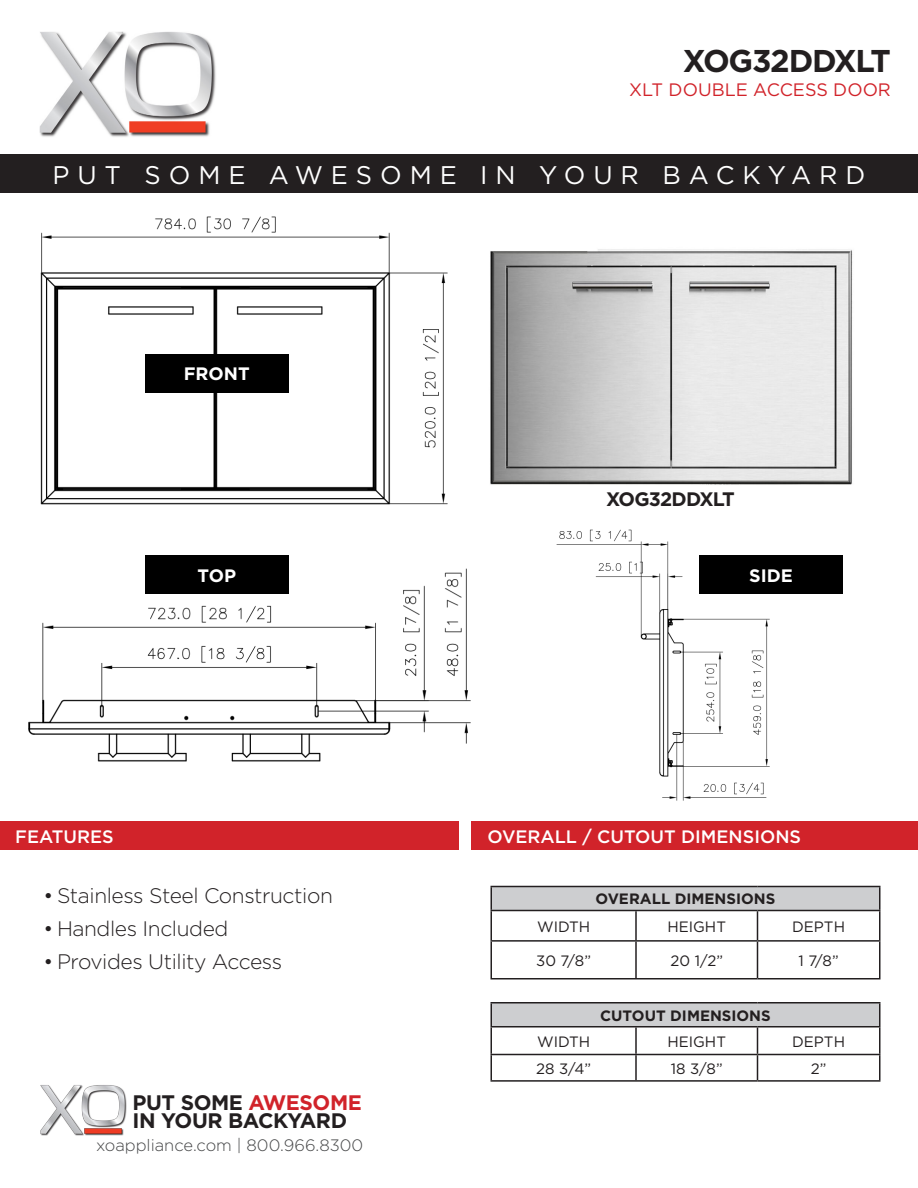
<style>
.page{position:relative;width:918px;height:1188px;background:#fff}
.page>*{position:absolute;margin:0;border:0;box-sizing:border-box;transform-origin:0 0}
.t1{font:700 31.5px "Gotham";letter-spacing:-.04em;color:#231f20}
.t2{font:25.5px "Gotham";letter-spacing:.31em;color:#fff}
.t3{font:300 21px "Gotham";letter-spacing:-.02em;color:#231f20}
.t4{font:700 21px "Gotham";letter-spacing:-.02em;color:#231f20}
.t5{font:700 19.5px "Gotham";letter-spacing:-.04em;color:#231f20}
.t6{font:500 18px "Gotham";color:#fff}
.t7{font:18px "Gotham";color:#d1232a}
.t8{font:700 18px "Gotham";color:#fff}
.t9{font:300 16.5px "Gotham";color:#454647}
.t10{font:15px "Gotham";color:#231f20}
.t11{font:700 15px "Gotham";color:#231f20}
.s1{color:#d1232a}
</style>
<div class="page">
<img style="left:40px;top:216px;width:408px;height:289px">
<img style="left:39px;top:32px;width:177px;height:105px">
<div style="left:0;top:821px;width:459px;height:29px;background:#d1232a"></div>
<div style="left:471px;top:821px;width:447px;height:29px;background:#d1232a"></div>
<div style="left:491px;top:886px;width:389px;height:24px;background:#cdced0"></div>
<hr style="left:490px;top:886px;width:146px;height:1px;background:#231f20">
<hr style="left:490px;top:887px;width:2px;height:23px;background:#231f20">
<hr style="left:636px;top:886px;width:122px;height:1px;background:#231f20">
<hr style="left:758px;top:886px;width:122px;height:1px;background:#231f20">
<hr style="left:490px;top:910px;width:146px;height:1px;background:#231f20">
<hr style="left:490px;top:911px;width:2px;height:29px;background:#231f20">
<hr style="left:636px;top:910px;width:122px;height:1px;background:#231f20">
<hr style="left:635px;top:911px;width:2px;height:29px;background:#231f20">
<hr style="left:758px;top:910px;width:122px;height:1px;background:#231f20">
<svg style="left:757px;top:911px;width:1px;height:29px"></svg>
<svg style="left:879px;top:887px;width:1px;height:53px"></svg>
<hr style="left:490px;top:940px;width:146px;height:2px;background:#231f20">
<hr style="left:490px;top:942px;width:2px;height:36px;background:#231f20">
<hr style="left:636px;top:940px;width:122px;height:2px;background:#231f20">
<hr style="left:635px;top:942px;width:2px;height:36px;background:#231f20">
<hr style="left:758px;top:940px;width:122px;height:2px;background:#231f20">
<hr style="left:757px;top:942px;width:1px;height:36px;background:#231f20">
<hr style="left:879px;top:942px;width:1px;height:36px;background:#231f20">
<hr style="left:490px;top:978px;width:146px;height:2px;background:#231f20">
<hr style="left:636px;top:978px;width:122px;height:2px;background:#231f20">
<hr style="left:758px;top:978px;width:122px;height:2px;background:#231f20">
<div style="left:491px;top:1003px;width:389px;height:24px;background:#cdced0"></div>
<hr style="left:490px;top:1002px;width:146px;height:2px;background:#231f20">
<hr style="left:490px;top:1003px;width:2px;height:23px;background:#231f20">
<hr style="left:636px;top:1002px;width:122px;height:2px;background:#231f20">
<hr style="left:758px;top:1002px;width:122px;height:2px;background:#231f20">
<hr style="left:490px;top:1026px;width:146px;height:1px;background:#231f20">
<hr style="left:490px;top:1028px;width:2px;height:26px;background:#231f20">
<hr style="left:636px;top:1026px;width:122px;height:1px;background:#231f20">
<hr style="left:635px;top:1028px;width:2px;height:26px;background:#231f20">
<hr style="left:758px;top:1026px;width:122px;height:1px;background:#231f20">
<hr style="left:490px;top:1054px;width:146px;height:1px;background:#231f20">
<hr style="left:490px;top:1055px;width:2px;height:25px;background:#231f20">
<hr style="left:636px;top:1054px;width:122px;height:1px;background:#231f20">
<hr style="left:635px;top:1055px;width:2px;height:25px;background:#231f20">
<hr style="left:758px;top:1054px;width:122px;height:1px;background:#231f20">
<svg style="left:757px;top:1028px;width:1px;height:52px"></svg>
<svg style="left:879px;top:1003px;width:1px;height:77px"></svg>
<hr style="left:490px;top:1080px;width:146px;height:2px;background:#231f20">
<hr style="left:636px;top:1080px;width:122px;height:2px;background:#231f20">
<hr style="left:758px;top:1080px;width:122px;height:2px;background:#231f20">
<img style="left:40px;top:1085px;width:87px;height:51px">
<div style="left:145px;top:354px;width:144px;height:39px;background:#000"></div>
<img style="left:490px;top:249px;width:363px;height:236px">
<img style="left:28px;top:568px;width:443px;height:194px">
<div style="left:145px;top:555px;width:144px;height:39px;background:#000"></div>
<img style="left:556px;top:529px;width:214px;height:272px">
<div style="left:699px;top:555px;width:144px;height:39px;background:#000"></div>
<div style="left:0;top:154px;width:918px;height:40px;background:#231f20"></div>
<p class="t1" style="left:683px;top:40px;width:210px">XOG32DDXLT</p>
<p class="t7" style="left:629px;top:78px;width:263px">XLT DOUBLE ACCESS DOOR</p>
<p class="t2" style="left:52px;top:159px;width:815px">PUT SOME AWESOME IN YOUR BACKYARD</p>
<p class="t8" style="left:184px;top:362px;width:68px">FRONT</p>
<p class="t5" style="left:606px;top:486px;width:130px">XOG32DDXLT</p>
<p class="t8" style="left:198px;top:563px;width:40px">TOP</p>
<p class="t8" style="left:749px;top:563px;width:45px">SIDE</p>
<p class="t6" style="left:15px;top:825px;width:100px">FEATURES</p>
<p class="t6" style="left:488px;top:825px;width:315px">OVERALL / CUTOUT DIMENSIONS</p>
<p class="t3" style="left:44px;top:883px;width:291px">• Stainless Steel Construction</p>
<p class="t3" style="left:44px;top:916px;width:186px">• Handles Included</p>
<p class="t3" style="left:44px;top:949px;width:240px">• Provides Utility Access</p>
<p class="t4" style="left:133px;top:1088px;width:231px">PUT SOME <span class="s1">AWESOME</span></p>
<p class="t4" style="left:133px;top:1106px;width:216px">IN YOUR BACKYARD</p>
<p class="t9" style="left:96px;top:1135px;width:269px">xoappliance.com | 800.966.8300</p>
<p class="t11" style="left:596px;top:889px;width:181px">OVERALL DIMENSIONS</p>
<p class="t10" style="left:537px;top:917px;width:55px">WIDTH</p>
<p class="t10" style="left:667px;top:917px;width:60px">HEIGHT</p>
<p class="t10" style="left:792px;top:917px;width:54px">DEPTH</p>
<p class="t10" style="left:536px;top:951px;width:56px">30 7/8”</p>
<p class="t10" style="left:670px;top:951px;width:54px">20 1/2”</p>
<p class="t10" style="left:799px;top:951px;width:42px">1 7/8”</p>
<p class="t11" style="left:600px;top:1005px;width:172px">CUTOUT DIMENSIONS</p>
<p class="t10" style="left:537px;top:1032px;width:55px">WIDTH</p>
<p class="t10" style="left:667px;top:1032px;width:60px">HEIGHT</p>
<p class="t10" style="left:792px;top:1032px;width:54px">DEPTH</p>
<p class="t10" style="left:536px;top:1059px;width:56px">28 3/4”</p>
<p class="t10" style="left:671px;top:1059px;width:53px">18 3/8”</p>
<p class="t10" style="left:811px;top:1059px;width:17px">2”</p>
</div>
